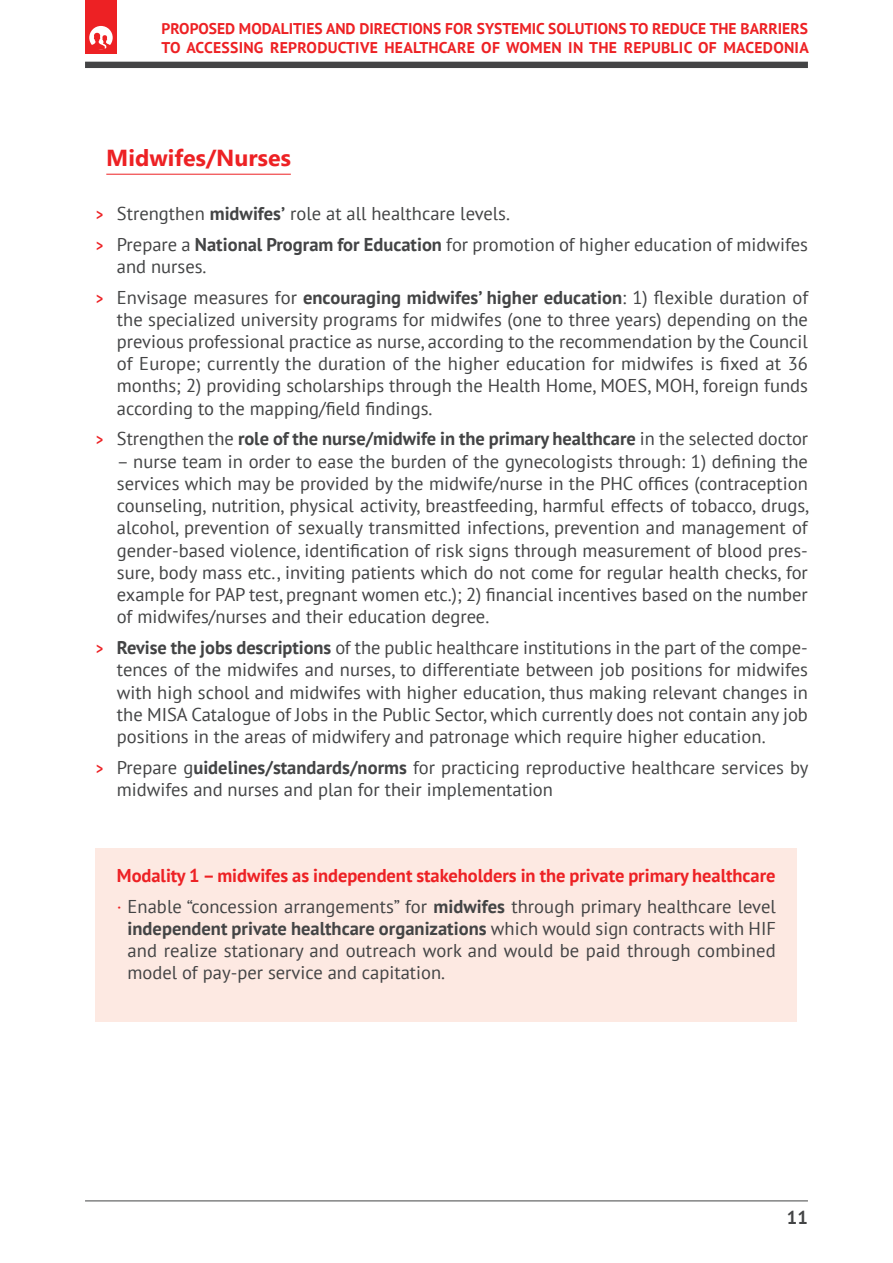
<style>
.page{position:relative;width:893px;height:1263px;background:#fff}
.page>*{position:absolute;margin:0;border:0;box-sizing:border-box;transform-origin:0 0}
.t1{font:700 23.1px "Segoe UI";color:#ed2124}
.t2{font:18.6px/22.2px "PT Sans";color:#434445;text-align:justify}
.t3{font:700 18.6px/30.8px "PT Sans";color:#ed2124}
.t4{font:700 18.6px "PT Sans";color:#434445}
.t5{font:700 15.6px/18.6px "PT Sans";color:#ed2124}
.s1{font-family:"Boxed";font-size:18.75px;color:#ed2124}
.s2{font-weight:700}
.s3{font-family:"Boxed";font-weight:400;font-size:18.75px;color:#ed2124}
.s4{font-weight:400}
.s5{font-weight:400;font-size:18.75px}
.s6{font-weight:400;color:#434445}
.s7{color:#434445}
</style>
<div class="page">
<div style="left:96px;top:848px;width:701px;height:174px;background:#fde9e2"></div>
<hr style="left:106px;top:174px;width:185px;height:1px;background:#ed2124">
<hr style="left:85px;top:1200px;width:723px;height:1px;background:#434445">
<div style="left:85px;top:0;width:32px;height:53px;background:#ed2124"></div>
<div style="left:85px;top:62px;width:723px;height:6px;background:#434445"></div>
<div style="left:89px;top:26px;width:24px;height:23px;background:#fff;border-radius:50%"></div>
<svg style="left:91px;top:33px;width:20px;height:16px"></svg>
<p class="t5" style="left:162px;top:19px;width:649px">PROPOSED MODALITIES AND DIRECTIONS FOR SYSTEMIC SOLUTIONS TO REDUCE THE BARRIERS<br>TO ACCESSING REPRODUCTIVE HEALTHCARE OF WOMEN IN THE REPUBLIC OF MACEDONIA</p>
<p class="t1" style="left:106px;top:141px;width:186px">Midwifes/Nurses</p>
<p class="t2" style="left:96px;top:197px;width:714px;line-height:30.8px"><span class="s1">›</span> Strengthen <span class="s2">midwifes’</span> role at all healthcare levels.<br><span class="s1">›</span> Prepare a <span class="s2">National Program for Education</span> for promotion of higher education of midwifes</p>
<p class="t2" style="left:96px;top:250px;width:714px;line-height:30.8px;text-indent:21px">and nurses.<br><span class="s1">›</span> Envisage measures for <span class="s2">encouraging midwifes’ higher education</span>: 1) flexible duration of</p>
<p class="t2" style="left:117px;top:308px;width:693px">the specialized university programs for midwifes (one to three years) depending on the previous professional practice as nurse, according to the recommendation by the Council of Europe; currently the duration of the higher education for midwifes is fixed at 36 months; 2) providing scholarships through the Health Home, MOES, MOH, foreign funds according to the mapping/field findings.</p>
<p class="t4" style="left:96px;top:427px;width:714px"><span class="s3">›</span> <span class="s4">Strengthen the</span> role of the nurse/midwife in the primary healthcare <span class="s4">in the selected doctor</span></p>
<p class="t2" style="left:117px;top:450px;width:694px">– nurse team in order to ease the burden of the gynecologists through: 1) defining the services which may be provided by the midwife/nurse in the PHC offices (contraception counseling, nutrition, physical activity, breastfeeding, harmful effects of tobacco, drugs, alcohol, prevention of sexually transmitted infections, prevention and management of gender-based violence, identification of risk signs through measurement of blood pres&shy;sure, body mass etc., inviting patients which do not come for regular health checks, for example for PAP test, pregnant women etc.); 2) financial incentives based on the number of midwifes/nurses and their education degree.</p>
<p class="t2" style="left:117px;top:636px;width:692px;text-indent:-21px"><span class="s1">›</span> <span class="s2">Revise the jobs descriptions</span> of the public healthcare institutions in the part of the compe&shy;tences of the midwifes and nurses, to differentiate between job positions for midwifes with high school and midwifes with higher education, thus making relevant changes in the MISA Catalogue of Jobs in the Public Sector, which currently does not contain any job positions in the areas of midwifery and patronage which require higher education.</p>
<p class="t2" style="left:117px;top:756px;width:693px;text-indent:-21px"><span class="s1">›</span> Prepare g<span class="s2">uidelines/standards/norms</span> for practicing reproductive healthcare services by midwifes and nurses and plan for their implementation</p>
<p class="t3" style="left:117px;top:860px;width:660px">Modality 1 – midwifes as independent stakeholders in the private primary healthcare <span class="s5">·</span> <span class="s6">Enable “concession arrangements” for</span> <span class="s7">midwifes</span> <span class="s6">through primary healthcare level</span></p>
<p class="t2" style="left:128px;top:917px;width:650px"><span class="s2">independent private healthcare organizations</span> which would sign contracts with HIF and realize stationary and outreach work and would be paid through combined model of pay-per service and capitation.</p>
<p class="t4" style="left:787px;top:1205px;width:23px">11</p>
</div>
